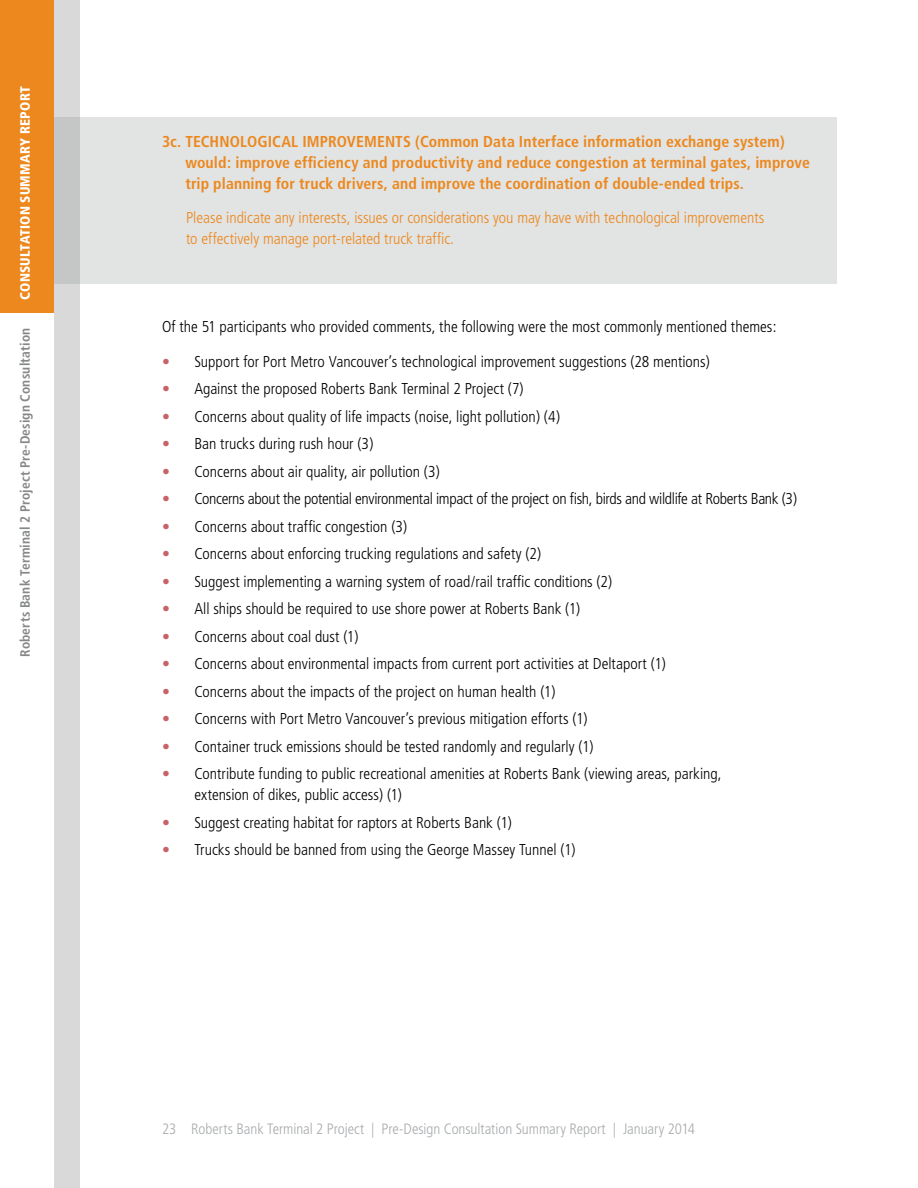
<style>
.page{position:relative;width:918px;height:1188px;background:#fff}
.page>*{position:absolute;margin:0;border:0;box-sizing:border-box;transform-origin:0 0}
.t1{font:300 condensed 15.75px/21px "Frutiger";color:#000}
.t2{font:700 condensed 15.75px/21px "Frutiger";letter-spacing:.005em;color:#ec881d}
.t3{font:300 condensed 15.75px/21px "Frutiger";color:#ec881d}
.t4{font:300 condensed 15.75px "Frutiger";letter-spacing:-.02em;color:#000}
.t5{font:300 condensed 15px "Frutiger";letter-spacing:-.005em;color:#a8aaad}
.t6{font:700 condensed 13.5px "Frutiger";letter-spacing:.015em;color:#858789}
.t7{font:900 condensed 13.5px "Frutiger";letter-spacing:.02em;color:#fff}
.s1{color:#c76267}
</style>
<div class="page">
<div style="left:54px;top:0;width:25px;height:1188px;background:#d9d9d9"></div>
<div style="left:0;top:0;width:54px;height:313px;background:#ec881d"></div>
<div style="left:54px;top:117px;width:783px;height:167px;background:#e2e3e3"></div>
<p class="t7" style="left:17px;top:300px;width:215px;rotate:-90deg">CONSULTATION SUMMARY REPORT</p>
<p class="t6" style="left:17px;top:657px;width:331px;rotate:-90deg">Roberts Bank Terminal 2 Project Pre-Design Consultation</p>
<p class="t2" style="left:185px;top:131px;width:626px;text-indent:-23px">3c. TECHNOLOGICAL IMPROVEMENTS (Common Data Interface information exchange system) would: improve efficiency and productivity and reduce congestion at terminal gates, improve trip planning for truck drivers, and improve the coordination of double-ended trips.</p>
<p class="t3" style="left:186px;top:208px;width:580px">Please indicate any interests, issues or considerations you may have with technological improvements to effectively manage port-related truck traffic.</p>
<p class="t1" style="left:162px;top:317px;width:616px">Of the 51 participants who provided comments, the following were the most commonly mentioned themes:</p>
<p class="t1" style="left:162px;top:351px;width:549px"><span class="s1">•</span> Support for Port Metro Vancouver’s technological improvement suggestions (28 mentions)</p>
<p class="t1" style="left:162px;top:379px;width:363px"><span class="s1">•</span> Against the proposed Roberts Bank Terminal 2 Project (7)</p>
<p class="t1" style="left:162px;top:406px;width:400px"><span class="s1">•</span> Concerns about quality of life impacts (noise, light pollution) (4)</p>
<p class="t1" style="left:162px;top:434px;width:213px"><span class="s1">•</span> Ban trucks during rush hour (3)</p>
<p class="t1" style="left:162px;top:461px;width:280px"><span class="s1">•</span> Concerns about air quality, air pollution (3)</p>
<p class="t4" style="left:162px;top:490px;width:637px"><span class="s1">•</span> Concerns about the potential environmental impact of the project on fish, birds and wildlife at Roberts Bank (3)</p>
<p class="t1" style="left:162px;top:516px;width:247px"><span class="s1">•</span> Concerns about traffic congestion (3)</p>
<p class="t1" style="left:162px;top:544px;width:381px"><span class="s1">•</span> Concerns about enforcing trucking regulations and safety (2)</p>
<p class="t1" style="left:162px;top:571px;width:452px"><span class="s1">•</span> Suggest implementing a warning system of road/rail traffic conditions (2)</p>
<p class="t1" style="left:162px;top:599px;width:420px"><span class="s1">•</span> All ships should be required to use shore power at Roberts Bank (1)</p>
<p class="t1" style="left:162px;top:626px;width:198px"><span class="s1">•</span> Concerns about coal dust (1)</p>
<p class="t1" style="left:162px;top:654px;width:505px"><span class="s1">•</span> Concerns about environmental impacts from current port activities at Deltaport (1)</p>
<p class="t1" style="left:162px;top:681px;width:395px"><span class="s1">•</span> Concerns about the impacts of the project on human health (1)</p>
<p class="t1" style="left:162px;top:708px;width:427px"><span class="s1">•</span> Concerns with Port Metro Vancouver’s previous mitigation efforts (1)</p>
<p class="t1" style="left:162px;top:736px;width:433px"><span class="s1">•</span> Container truck emissions should be tested randomly and regularly (1)</p>
<p class="t1" style="left:194px;top:763px;width:529px;text-indent:-32px"><span class="s1">•</span> Contribute funding to public recreational amenities at Roberts Bank (viewing areas, parking, extension of dikes, public access) (1)</p>
<p class="t1" style="left:162px;top:812px;width:351px"><span class="s1">•</span> Suggest creating habitat for raptors at Roberts Bank (1)</p>
<p class="t1" style="left:162px;top:839px;width:415px"><span class="s1">•</span> Trucks should be banned from using the George Massey Tunnel (1)</p>
<p class="t5" style="left:162px;top:1121px;width:535px">23 Roberts Bank Terminal 2 Project | Pre-Design Consultation Summary Report | January 2014</p>
</div>
